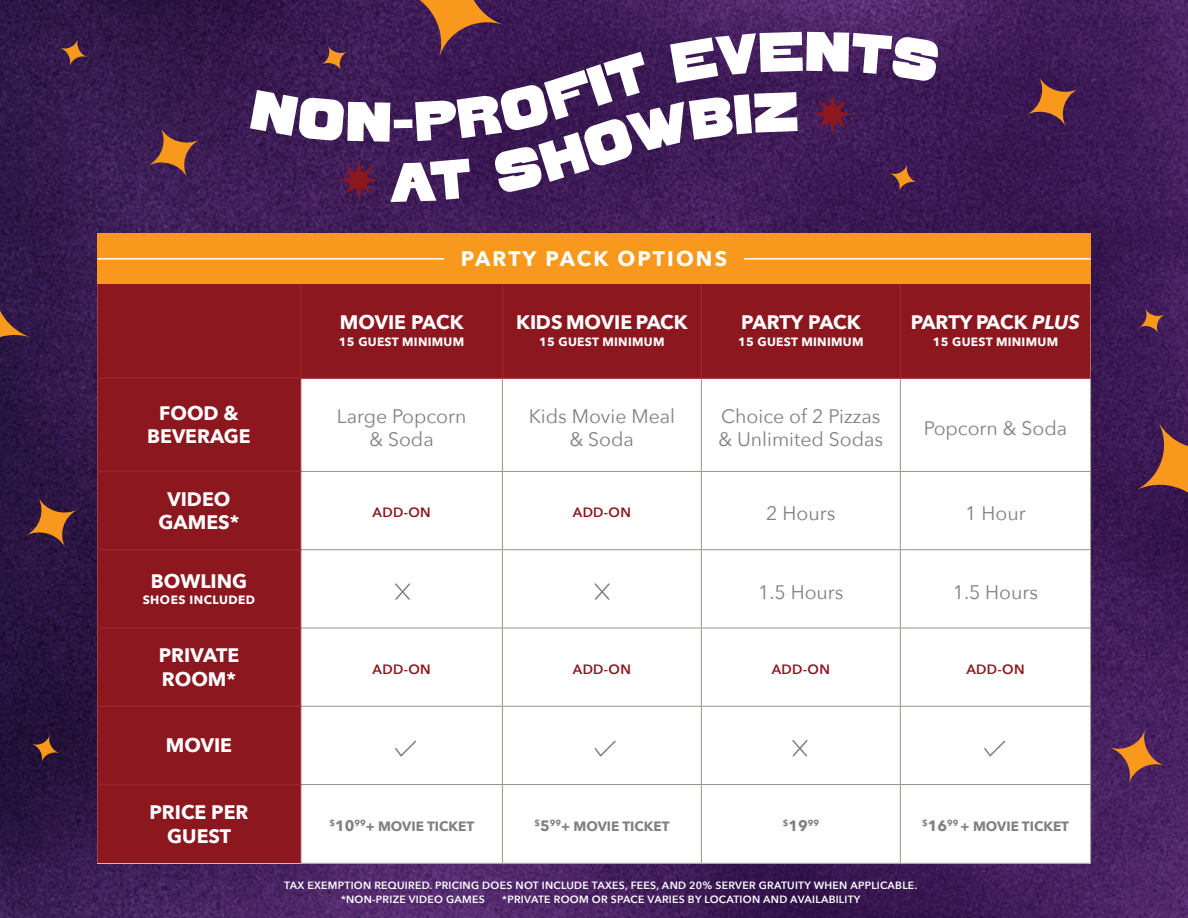
<style>
.page{position:relative;width:1188px;height:918px;background:#fff}
.page>*{position:absolute;margin:0;border:0;box-sizing:border-box;transform-origin:0 0}
.t1{font:700 21px "Avenir Next";letter-spacing:.1em;color:#fff}
.t2{font:700 19.5px/23.4px "Avenir Next";color:#fff;text-align:center}
.t3{font:19.5px/23.4px "Avenir Next";color:#808181;text-align:center}
.t4{font:700 13.5px "Avenir Next";color:#808181}
.t5{font:600 13.5px "Avenir Next";letter-spacing:.025em;color:#8c171f}
.t6{font:700 12px "Avenir Next";letter-spacing:.025em;color:#fff}
.t7{font:600 10.5px/13.5px "Avenir Next";letter-spacing:.025em;color:#fff}
.t8{font:700 8.7px "Avenir Next";color:#808181}
.s1{font-style:italic}
.s2{font-size:15px}
</style>
<div class="page">
<img style="left:0;top:0;width:1188px;height:918px">
<svg style="left:1135px;top:421px;width:53px;height:92px;background:#713d43"></svg>
<svg style="left:0;top:271px;width:32px;height:100px;background:#3d2144"></svg>
<svg style="left:1109px;top:729px;width:56px;height:55px;background:#76414f"></svg>
<svg style="left:1026px;top:76px;width:53px;height:51px;background:#6f3c42"></svg>
<svg style="left:148px;top:127px;width:52px;height:51px;background:#724144"></svg>
<svg style="left:32px;top:735px;width:28px;height:27px"></svg>
<svg style="left:1138px;top:308px;width:27px;height:26px"></svg>
<svg style="left:60px;top:39px;width:28px;height:27px"></svg>
<svg style="left:250px;top:0;width:690px;height:202px"></svg>
<svg style="left:26px;top:497px;width:52px;height:51px;background:#663b38"></svg>
<div style="left:97px;top:283px;width:994px;height:580px;background:#8c171f"></div>
<svg style="left:302px;top:379px;width:788px;height:484px"></svg>
<hr style="left:502px;top:379px;width:1px;height:92px;background:#969489">
<hr style="left:701px;top:379px;width:1px;height:92px;background:#969489">
<hr style="left:900px;top:379px;width:1px;height:92px;background:#969489">
<hr style="left:1090px;top:379px;width:1px;height:92px;background:#969489">
<hr style="left:301px;top:471px;width:201px;height:1px;background:#969489">
<hr style="left:502px;top:471px;width:199px;height:1px;background:#969489">
<hr style="left:502px;top:472px;width:1px;height:78px;background:#969489">
<hr style="left:701px;top:471px;width:199px;height:1px;background:#969489">
<hr style="left:701px;top:472px;width:1px;height:78px;background:#969489">
<hr style="left:900px;top:471px;width:191px;height:1px;background:#969489">
<hr style="left:900px;top:472px;width:1px;height:78px;background:#969489">
<hr style="left:1090px;top:472px;width:1px;height:78px;background:#969489">
<hr style="left:301px;top:549px;width:201px;height:1px;background:#969489">
<hr style="left:502px;top:549px;width:199px;height:1px;background:#969489">
<hr style="left:502px;top:550px;width:1px;height:78px;background:#969489">
<hr style="left:701px;top:549px;width:199px;height:1px;background:#969489">
<hr style="left:701px;top:550px;width:1px;height:78px;background:#969489">
<hr style="left:900px;top:549px;width:191px;height:1px;background:#969489">
<hr style="left:900px;top:550px;width:1px;height:78px;background:#969489">
<hr style="left:1090px;top:550px;width:1px;height:78px;background:#969489">
<hr style="left:301px;top:628px;width:201px;height:1px;background:#969489">
<hr style="left:502px;top:628px;width:199px;height:1px;background:#969489">
<hr style="left:502px;top:628px;width:1px;height:78px;background:#969489">
<hr style="left:701px;top:628px;width:199px;height:1px;background:#969489">
<hr style="left:701px;top:628px;width:1px;height:78px;background:#969489">
<hr style="left:900px;top:628px;width:191px;height:1px;background:#969489">
<hr style="left:900px;top:628px;width:1px;height:78px;background:#969489">
<hr style="left:1090px;top:628px;width:1px;height:78px;background:#969489">
<hr style="left:301px;top:706px;width:201px;height:1px;background:#969489">
<hr style="left:502px;top:706px;width:199px;height:1px;background:#969489">
<hr style="left:502px;top:706px;width:1px;height:78px;background:#969489">
<hr style="left:701px;top:706px;width:199px;height:1px;background:#969489">
<hr style="left:701px;top:706px;width:1px;height:78px;background:#969489">
<hr style="left:900px;top:706px;width:191px;height:1px;background:#969489">
<hr style="left:900px;top:706px;width:1px;height:78px;background:#969489">
<hr style="left:1090px;top:706px;width:1px;height:78px;background:#969489">
<hr style="left:301px;top:784px;width:201px;height:1px;background:#969489">
<hr style="left:502px;top:784px;width:199px;height:1px;background:#969489">
<hr style="left:502px;top:785px;width:1px;height:78px;background:#969489">
<hr style="left:701px;top:784px;width:199px;height:1px;background:#969489">
<hr style="left:701px;top:785px;width:1px;height:78px;background:#969489">
<hr style="left:900px;top:784px;width:191px;height:1px;background:#969489">
<hr style="left:900px;top:785px;width:1px;height:78px;background:#969489">
<hr style="left:1090px;top:785px;width:1px;height:78px;background:#969489">
<hr style="left:301px;top:863px;width:201px;height:1px;background:#969489">
<hr style="left:502px;top:863px;width:199px;height:1px;background:#969489">
<hr style="left:701px;top:863px;width:199px;height:1px;background:#969489">
<hr style="left:900px;top:863px;width:191px;height:1px;background:#969489">
<hr style="left:301px;top:785px;width:1px;height:78px;background:#99252f">
<hr style="left:97px;top:377px;width:204px;height:2px;background:#99252f">
<hr style="left:301px;top:379px;width:1px;height:92px;background:#99252f">
<hr style="left:301px;top:550px;width:1px;height:78px;background:#99252f">
<hr style="left:301px;top:706px;width:1px;height:79px;background:#99252f">
<hr style="left:97px;top:784px;width:204px;height:1px;background:#99252f">
<hr style="left:97px;top:627px;width:204px;height:2px;background:#99252f">
<hr style="left:97px;top:706px;width:204px;height:1px;background:#99252f">
<hr style="left:301px;top:628px;width:1px;height:78px;background:#99252f">
<hr style="left:97px;top:471px;width:204px;height:1px;background:#99252f">
<hr style="left:97px;top:549px;width:204px;height:1px;background:#99252f">
<hr style="left:301px;top:471px;width:1px;height:79px;background:#99252f">
<hr style="left:300px;top:283px;width:2px;height:94px;background:#99252f">
<hr style="left:301px;top:377px;width:201px;height:2px;background:#99252f">
<hr style="left:502px;top:283px;width:1px;height:94px;background:#99252f">
<hr style="left:502px;top:377px;width:199px;height:2px;background:#99252f">
<hr style="left:701px;top:283px;width:1px;height:94px;background:#99252f">
<hr style="left:701px;top:377px;width:199px;height:2px;background:#99252f">
<hr style="left:900px;top:283px;width:1px;height:94px;background:#99252f">
<hr style="left:900px;top:377px;width:191px;height:2px;background:#99252f">
<svg style="left:983px;top:739px;width:24px;height:19px"></svg>
<svg style="left:593px;top:739px;width:24px;height:19px"></svg>
<svg style="left:394px;top:739px;width:24px;height:19px"></svg>
<div style="left:97px;top:233px;width:994px;height:50px;background:#f8981d"></div>
<hr style="left:97px;top:258px;width:347px;height:2px;background:#fff">
<hr style="left:744px;top:258px;width:347px;height:2px;background:#fff">
<svg style="left:394px;top:582px;width:18px;height:19px"></svg>
<svg style="left:593px;top:582px;width:18px;height:19px"></svg>
<svg style="left:791px;top:739px;width:18px;height:19px"></svg>
<h1 class="t1" style="left:461px;top:240px;width:268px">PARTY PACK OPTIONS</h1>
<h2 class="t2" style="left:340px;top:311px;width:125px">MOVIE PACK</h2>
<p class="t6" style="left:339px;top:331px;width:127px">15 GUEST MINIMUM</p>
<h2 class="t2" style="left:516px;top:311px;width:173px">KIDS MOVIE PACK</h2>
<p class="t6" style="left:539px;top:331px;width:127px">15 GUEST MINIMUM</p>
<h2 class="t2" style="left:741px;top:311px;width:121px">PARTY PACK</h2>
<p class="t6" style="left:738px;top:331px;width:127px">15 GUEST MINIMUM</p>
<h2 class="t2" style="left:911px;top:311px;width:171px">PARTY PACK <span class="s1">PLUS</span></h2>
<p class="t6" style="left:933px;top:331px;width:127px">15 GUEST MINIMUM</p>
<h2 class="t2" style="left:147px;top:401px;width:105px">FOOD &amp;<br>BEVERAGE</h2>
<h2 class="t3" style="left:337px;top:404px;width:131px">Large Popcorn &amp; Soda</h2>
<h2 class="t3" style="left:529px;top:404px;width:148px">Kids Movie Meal &amp; Soda</h2>
<h2 class="t3" style="left:719px;top:404px;width:166px;text-align:left">Choice of 2 Pizzas &amp; Unlimited Sodas</h2>
<h2 class="t3" style="left:924px;top:415px;width:145px">Popcorn &amp; Soda</h2>
<h2 class="t2" style="left:159px;top:487px;width:82px">VIDEO<br>GAMES*</h2>
<h2 class="t2" style="left:151px;top:569px;width:98px">BOWLING</h2>
<p class="t6" style="left:143px;top:589px;width:114px">SHOES INCLUDED</p>
<h2 class="t2" style="left:159px;top:644px;width:82px;text-align:left">PRIVATE<br>ROOM*</h2>
<h2 class="t2" style="left:166px;top:733px;width:68px">MOVIE</h2>
<h2 class="t2" style="left:149px;top:800px;width:101px">PRICE PER<br>GUEST</h2>
<p class="t5" style="left:373px;top:501px;width:60px">ADD-ON</p>
<p class="t5" style="left:573px;top:501px;width:60px">ADD-ON</p>
<h2 class="t3" style="left:766px;top:501px;width:71px">2 Hours</h2>
<h2 class="t3" style="left:965px;top:501px;width:62px">1 Hour</h2>
<h2 class="t3" style="left:758px;top:579px;width:87px">1.5 Hours</h2>
<h2 class="t3" style="left:953px;top:579px;width:87px">1.5 Hours</h2>
<p class="t5" style="left:373px;top:658px;width:60px">ADD-ON</p>
<p class="t5" style="left:573px;top:658px;width:60px">ADD-ON</p>
<p class="t5" style="left:772px;top:658px;width:60px">ADD-ON</p>
<p class="t5" style="left:966px;top:658px;width:60px">ADD-ON</p>
<p class="t4" style="left:329px;top:815px;width:146px"><sup>$</sup><span class="s2">10</span><sup>99</sup>+ MOVIE TICKET</p>
<p class="t4" style="left:534px;top:815px;width:137px"><sup>$</sup><span class="s2">5</span><sup>99</sup>+ MOVIE TICKET</p>
<p class="t8" style="left:783px;top:816px;width:38px">$<span class="s2">19</span>99</p>
<p class="t4" style="left:922px;top:815px;width:149px"><sup>$</sup><span class="s2">16</span><sup>99</sup> + MOVIE TICKET</p>
<p class="t7" style="left:341px;top:879px;width:578px;text-indent:-57px">TAX EXEMPTION REQUIRED. PRICING DOES NOT INCLUDE TAXES, FEES, AND 20% SERVER GRATUITY WHEN APPLICABLE. *NON-PRIZE VIDEO GAMES</p>
<p class="t7" style="left:502px;top:892px;width:360px">*PRIVATE ROOM OR SPACE VARIES BY LOCATION AND AVAILABILITY</p>
</div>
